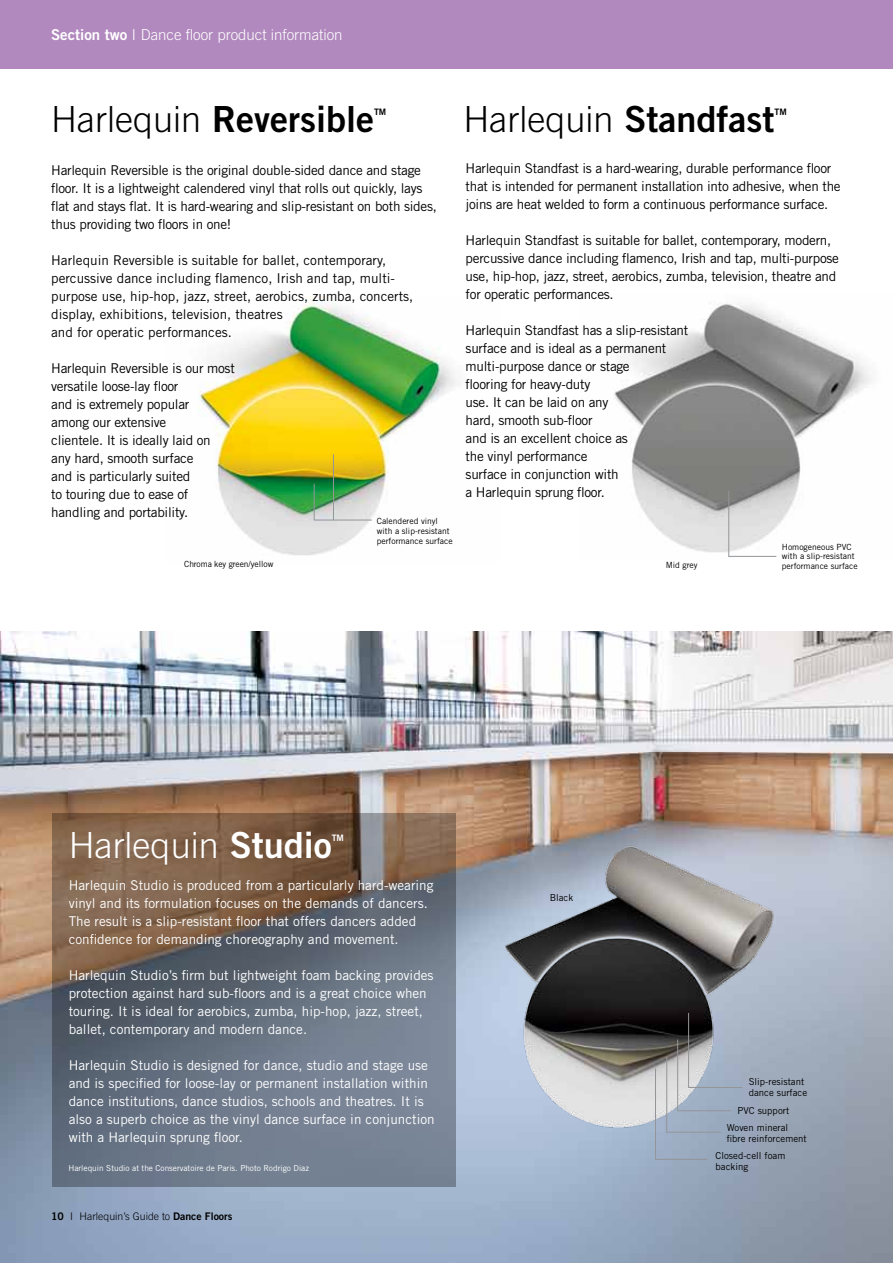
<style>
.page{position:relative;width:893px;height:1263px;background:#fff}
.page>*{position:absolute;margin:0;border:0;box-sizing:border-box;transform-origin:0 0}
.t1{font:36px "Trade Gothic LT Std Bd 2";color:#000}
.t2{font:300 36px "Trade Gothic LT Std";color:#000}
.t3{font:300 36px "Trade Gothic LT Std";color:#fff}
.t4{font:300 15px "Trade Gothic LT Std";color:#fff}
.t5{font:13.5px/18px "Trade Gothic LT Std";letter-spacing:-.02em;color:#000}
.t6{font:13.5px/18px "Trade Gothic LT Std";color:#fff}
.t7{font:13.5px/18px "Trade Gothic LT Std";color:#000}
.t8{font:300 10.5px "Trade Gothic LT Std";color:#000}
.t9{font:9.6px/10.9px "Trade Gothic LT Std";color:#000}
.t10{font:8.85px "Trade Gothic LT Std Bd 2";color:#000}
.t11{font:8.85px "Trade Gothic LT Std Bd 2";color:#fff}
.t12{font:8.55px/9.8px "Trade Gothic LT Std";color:#000}
.t13{font:8.25px "Trade Gothic LT Std";color:#fff}
.s1{font-family:"Trade Gothic LT Std Bd 2";font-weight:400}
.s2{font-family:"Trade Gothic LT Std";font-weight:300}
</style>
<div class="page">
<img style="left:614px;top:302px;width:258px;height:255px">
<hr style="left:728px;top:491px;width:1px;height:66px;background:#939598">
<hr style="left:728px;top:556px;width:48px;height:1px;background:#939598">
<img style="left:0;top:631px;width:893px;height:632px">
<div style="left:0;top:0;width:893px;height:69px;background:#b189be"></div>
<img style="left:198px;top:297px;width:262px;height:259px">
<hr style="left:333px;top:454px;width:1px;height:66px;background:#939598">
<hr style="left:314px;top:520px;width:58px;height:1px;background:#939598">
<img style="left:465px;top:834px;width:377px;height:303px">
<hr style="left:677px;top:1039px;width:1px;height:71px;background:#939598">
<hr style="left:688px;top:1013px;width:1px;height:74px;background:#939598">
<hr style="left:666px;top:1056px;width:1px;height:76px;background:#939598">
<hr style="left:655px;top:1068px;width:1px;height:92px;background:#939598">
<hr style="left:677px;top:1110px;width:54px;height:1px;background:#939598">
<hr style="left:688px;top:1087px;width:54px;height:1px;background:#939598">
<hr style="left:666px;top:1132px;width:55px;height:1px;background:#939598">
<hr style="left:656px;top:1159px;width:51px;height:1px;background:#939598">
<svg style="left:52px;top:813px;width:404px;height:373px;background:#6e6d71"></svg>
<hr style="left:314px;top:484px;width:1px;height:36px;background:#939598">
<p class="t4" style="left:51px;top:26px;width:293px"><span class="s1">Section two</span> I Dance floor product information</p>
<h1 class="t1" style="left:51px;top:97px;width:324px"><span class="s2">Harlequin</span> Reversible</h1>
<p class="t10" style="left:374px;top:107px;width:14px">TM</p>
<p class="t5" style="left:51px;top:161px;width:387px">Harlequin Reversible is the original double-sided dance and stage floor. It is a lightweight calendered vinyl that rolls out quickly, lays flat and stays flat. It is hard-wearing and slip-resistant on both sides, thus providing two floors in one!</p>
<p class="t7" style="left:51px;top:251px;width:364px">Harlequin Reversible is suitable for ballet, contemporary, percussive dance including flamenco, Irish and tap, multi&shy;purpose use, hip-hop, jazz, street, aerobics, zumba, concerts, display, exhibitions, television, theatres<br>and for operatic performances.</p>
<p class="t5" style="left:51px;top:359px;width:185px">Harlequin Reversible is our most versatile loose-lay floor<br>and is extremely popular<br>among our extensive<br>clientele. It is ideally laid on<br>any hard, smooth surface<br>and is particularly suited<br>to touring due to ease of handling and portability.</p>
<p class="t12" style="left:377px;top:516px;width:77px">Calendered vinyl with a slip-resistant performance surface</p>
<p class="t12" style="left:184px;top:559px;width:91px">Chroma key green/yellow</p>
<h1 class="t2" style="left:463px;top:98px;width:312px">Harlequin <span class="s1">Standfast</span></h1>
<p class="t10" style="left:774px;top:107px;width:14px">TM</p>
<p class="t5" style="left:466px;top:159px;width:377px">Harlequin Standfast is a hard-wearing, durable performance floor that is intended for permanent installation into adhesive, when the joins are heat welded to form a continuous performance surface.</p>
<p class="t5" style="left:466px;top:231px;width:375px">Harlequin Standfast is suitable for ballet, contemporary, modern, percussive dance including flamenco, Irish and tap, multi-purpose use, hip-hop, jazz, street, aerobics, zumba, television, theatre and for operatic performances.</p>
<p class="t5" style="left:466px;top:321px;width:224px">Harlequin Standfast has a slip-resistant surface and is ideal as a permanent multi-purpose dance or stage<br>flooring for heavy-duty<br>use. It can be laid on any<br>hard, smooth sub-floor<br>and is an excellent choice as<br>the vinyl performance<br>surface in conjunction with<br>a Harlequin sprung floor.</p>
<p class="t12" style="left:666px;top:560px;width:33px">Mid grey</p>
<p class="t12" style="left:782px;top:542px;width:77px">Homogeneous PVC with a slip-resistant performance surface</p>
<h1 class="t3" style="left:69px;top:823px;width:265px">Harlequin <span class="s1">Studio</span></h1>
<p class="t11" style="left:332px;top:832px;width:14px">TM</p>
<p class="t6" style="left:69px;top:876px;width:366px">Harlequin Studio is produced from a particularly hard-wearing vinyl and its formulation focuses on the demands of dancers.<br>The result is a slip-resistant floor that offers dancers added confidence for demanding choreography and movement.</p>
<p class="t6" style="left:69px;top:966px;width:366px">Harlequin Studio’s firm but lightweight foam backing provides protection against hard sub-floors and is a great choice when touring. It is ideal for aerobics, zumba, hip-hop, jazz, street, ballet, contemporary and modern dance.</p>
<p class="t6" style="left:69px;top:1055px;width:367px">Harlequin Studio is designed for dance, studio and stage use and is specified for loose-lay or permanent installation within dance institutions, dance studios, schools and theatres. It is also a superb choice as the vinyl dance surface in conjunction with a Harlequin sprung floor.</p>
<p class="t13" style="left:68px;top:1163px;width:242px">Harlequin Studio at the Conservatoire de Paris. Photo Rodrigo Diaz</p>
<p class="t8" style="left:51px;top:1209px;width:183px"><span class="s1">10</span> I Harlequin’s Guide to <span class="s1">Dance Floors</span></p>
<p class="t9" style="left:550px;top:892px;width:25px">Black</p>
<p class="t9" style="left:749px;top:1076px;width:60px">Slip-resistant dance surface</p>
<p class="t9" style="left:727px;top:1122px;width:81px">Woven mineral fibre reinforcement</p>
<p class="t9" style="left:716px;top:1149px;width:71px">Closed-cell foam backing</p>
<p class="t9" style="left:738px;top:1105px;width:53px">PVC support</p>
</div>
